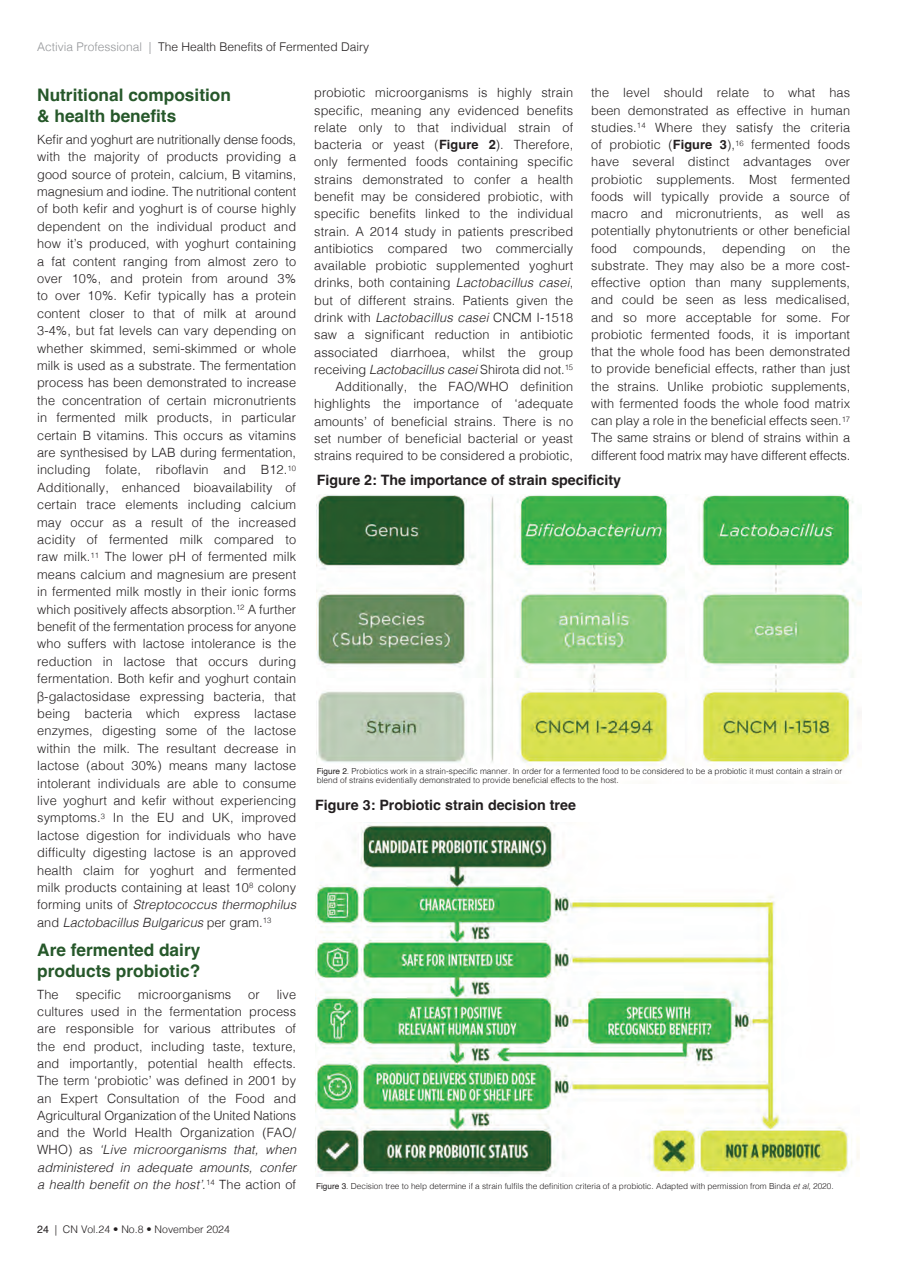
<style>
.page{position:relative;width:898px;height:1268px;background:#fff}
.page>*{position:absolute;margin:0;border:0;box-sizing:border-box;transform-origin:0 0}
.t1{font:700 17.25px/21px "Helvetica";color:#26582a}
.t2{font:700 14.25px "Helvetica";color:#231f20}
.t3{font:300 12.75px/17.2px "Helvetica";letter-spacing:.01em;color:#231f20;text-align:justify}
.t4{font:300 12px "Helvetica";color:#231f20}
.t5{font:300 10.5px "Helvetica";color:#231f20}
.t6{font:300 8.25px/9.8px "Helvetica";color:#231f20}
.s1{color:#939598}
.s2{font-style:italic}
.s3{font-weight:400}
.s4{font-weight:700}
</style>
<div class="page">
<img style="left:316px;top:495px;width:544px;height:271px">
<img style="left:315px;top:824px;width:544px;height:352px">
<p class="t4" style="left:37px;top:41px;width:333px"><span class="s1">Activia Professional |</span> The Health Benefits of Fermented Dairy</p>
<h1 class="t1" style="left:37px;top:86px;width:195px">Nutritional composition &amp; health benefits</h1>
<p class="t3" style="left:37px;top:132px;width:260px">Kefir and yoghurt are nutritionally dense foods, with the majority of products providing a good source of protein, calcium, B vitamins, magnesium and iodine. The nutritional content of both kefir and yoghurt is of course highly dependent on the individual product and how it’s produced, with yoghurt containing a fat content ranging from almost zero to over 10%, and protein from around 3% to over 10%. Kefir typically has a protein content closer to that of milk at around 3-4%, but fat levels can vary depending on whether skimmed, semi-skimmed or whole milk is used as a substrate. The fermentation process has been demonstrated to increase the concentration of certain micronutrients in fermented milk products, in particular certain B vitamins. This occurs as vitamins are synthesised by LAB during fermentation, including folate, riboflavin and B12.<sup>10<br></sup>Additionally, enhanced bioavailability of certain trace elements including calcium may occur as a result of the increased acidity of fermented milk compared to raw milk.<sup>11</sup> The lower pH of fermented milk means calcium and magnesium are present in fermented milk mostly in their ionic forms which positively affects absorption.<sup>12</sup> A further benefit of the fermentation process for anyone who suffers with lactose intolerance is the reduction in lactose that occurs during fermentation. Both kefir and yoghurt contain β-galactosidase expressing bacteria, that being bacteria which express lactase enzymes, digesting some of the lactose within the milk. The resultant decrease in lactose (about 30%) means many lactose intolerant individuals are able to consume live yoghurt and kefir without experiencing symptoms.<sup>3</sup> In the EU and UK, improved lactose digestion for individuals who have difficulty digesting lactose is an approved health claim for yoghurt and fermented milk products containing at least 10<sup>8</sup> colony forming units of <span class="s2">Streptococcus thermophilus </span>and <span class="s2">Lactobacillus Bulgaricus</span> per gram.<sup>13</sup></p>
<h1 class="t1" style="left:37px;top:941px;width:164px">Are fermented dairy products probiotic?</h1>
<p class="t3" style="left:37px;top:987px;width:23px">The</p>
<p class="t3" style="left:76px;top:987px;width:47px">specific</p>
<p class="t3" style="left:138px;top:987px;width:95px">microorganisms</p>
<p class="t3" style="left:248px;top:987px;width:13px">or</p>
<p class="t3" style="left:37px;top:987px;width:260px;text-indent:239px">live cultures used in the fermentation process are responsible for various attributes of the end product, including taste, texture, and importantly, potential health effects.<br>The term ‘probiotic’ was defined in 2001 by an Expert Consultation of the Food and Agricultural Organization of the United Nations and the World Health Organization (FAO/ WHO) as <span class="s2">‘Live microorganisms that, when administered in adequate amounts, confer a health benefit on the host’</span>.<sup>14</sup> The action of</p>
<p class="t5" style="left:37px;top:1225px;width:194px"><span class="s3">24</span> | CN Vol.24 • No.8 • November 2024</p>
<p class="t3" style="left:314px;top:85px;width:260px;text-align:right">probiotic microorganisms is highly strain specific, meaning any evidenced benefits relate only to that individual strain of bacteria or yeast (<span class="s4">Figure 2</span>). Therefore, only fermented foods containing specific strains demonstrated to confer a health benefit may be considered probiotic, with specific benefits linked to the individual strain. A 2014 study in patients prescribed antibiotics compared two commercially available probiotic supplemented yoghurt drinks, both containing <span class="s2">Lactobacillus casei</span>, but of different strains. Patients given the drink with <span class="s2">Lactobacillus casei</span> CNCM I-1518 saw a significant reduction in antibiotic associated diarrhoea, whilst the group receiving <span class="s2">Lactobacillus casei</span> Shirota did not.<sup>15<br></sup>Additionally, the FAO/WHO definition highlights the importance of ‘adequate amounts’ of beneficial strains. There is no set number of beneficial bacterial or yeast strains required to be considered a probiotic,</p>
<p class="t3" style="left:591px;top:85px;width:260px">the level should relate to what has been demonstrated as effective in human studies.<sup>14</sup> Where they satisfy the criteria of probiotic (<span class="s4">Figure 3</span>),<sup>16</sup> fermented foods have several distinct advantages over probiotic supplements. Most fermented foods will typically provide a source of macro and micronutrients, as well as potentially phytonutrients or other beneficial food</p>
<p class="t3" style="left:591px;top:241px;width:260px;text-indent:241px">the substrate. They may also be a more cost&shy;effective option than many supplements, and could be seen as less medicalised, and so more acceptable for some. For probiotic fermented foods, it is important that the whole food has been demonstrated to provide beneficial effects, rather than just the strains. Unlike probiotic supplements, with fermented foods the whole food matrix can play a role in the beneficial effects seen.<sup>17<br></sup>The same strains or blend of strains within a different food matrix may have different effects.</p>
<p class="t2" style="left:316px;top:474px;width:306px">Figure 2: The importance of strain specificity</p>
<p class="t3" style="left:633px;top:241px;width:74px">compounds,</p>
<p class="t3" style="left:721px;top:241px;width:65px">depending</p>
<p class="t3" style="left:801px;top:241px;width:16px">on</p>
<p class="t6" style="left:316px;top:767px;width:526px"><span class="s3">Figure 2</span>. Probiotics work in a strain-specific manner. In order for a fermented food to be considered to be a probiotic it must contain a strain or blend of strains evidentially demonstrated to provide beneficial effects to the host.</p>
<p class="t2" style="left:315px;top:799px;width:262px">Figure 3: Probiotic strain decision tree</p>
<p class="t6" style="left:316px;top:1182px;width:519px"><span class="s3">Figure 3</span>. Decision tree to help determine if a strain fulfils the definition criteria of a probiotic. Adapted with permission from Binda <span class="s2">et al,</span> 2020.</p>
</div>
